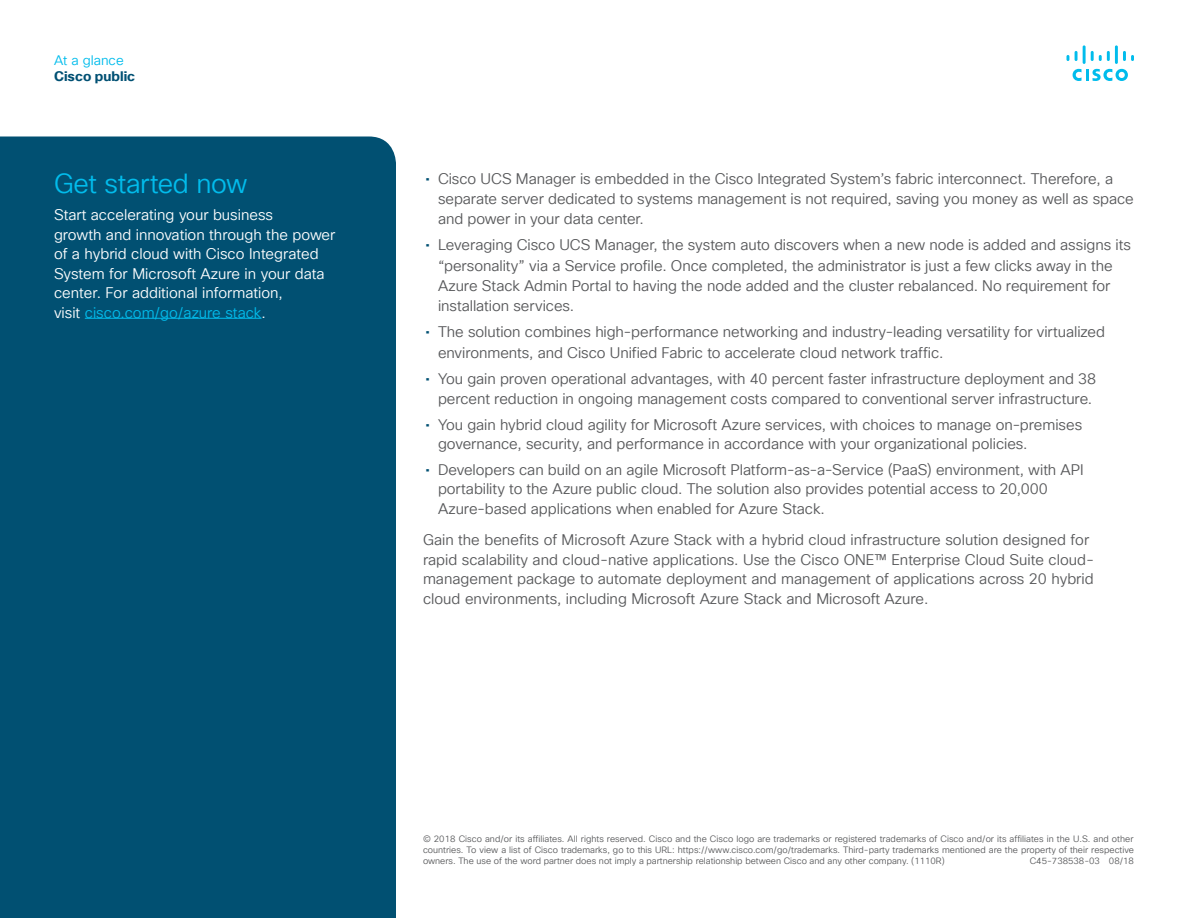
<style>
.page{position:relative;width:1188px;height:918px;background:#fff}
.page>*{position:absolute;margin:0;border:0;box-sizing:border-box;transform-origin:0 0}
.Subhead2_Blue{font:27px "Cisco Sans TT Light";letter-spacing:-.015em;color:#01bcec}
.Body{font:15px/20.2px "Cisco Sans TT Light";letter-spacing:-.005em;color:#57585a}
.Body_White{font:15px/19.5px "Cisco Sans TT Light";color:#fff}
.t1{font:700 13.5px "Cisco Sans TT";color:#005073}
.t2{font:13.5px "Cisco Sans TT Light";color:#01bcec}
.t3{font:9px/11.2px "Cisco Sans TT Light";color:#57585a;text-align:justify}
.s1{color:#01bcec}
.s2{font-family:"Cisco Sans TT";color:#005073}
</style>
<div class="page">
<svg style="left:1073px;top:69px;width:55px;height:12px"></svg>
<svg style="left:1067px;top:55px;width:2px;height:6px"></svg>
<svg style="left:1075px;top:51px;width:3px;height:10px"></svg>
<hr style="left:1083px;top:45px;width:3px;height:19px;background:#01bcec">
<svg style="left:1091px;top:51px;width:19px;height:10px"></svg>
<hr style="left:1115px;top:45px;width:3px;height:19px;background:#01bcec">
<svg style="left:1123px;top:51px;width:11px;height:10px"></svg>
<div style="left:0;top:136px;width:396px;height:782px;background:#015072"></div>
<hr style="left:85px;top:318px;width:177px;height:1px;background:#01bcec">
<p class="t2" style="left:54px;top:51px;width:71px">At a glance</p>
<p class="t1" style="left:54px;top:67px;width:83px">Cisco public</p>
<p class="Subhead2_Blue" style="left:54px;top:166px;width:195px">Get started now</p>
<p class="Body_White" style="left:54px;top:206px;width:283px">Start accelerating your business<br>growth and innovation through the power of a hybrid cloud with Cisco Integrated System for Microsoft Azure in your data center. For additional information,<br>visit <span class="s1">cisco.com/go/azure stack</span>.</p>
<p class="Body" style="left:438px;top:169px;width:697px;text-indent:-13px"><span class="s2">•</span> Cisco UCS Manager is embedded in the Cisco Integrated System’s fabric interconnect. Therefore, a separate server dedicated to systems management is not required, saving you money as well as space and power in your data center.</p>
<p class="Body" style="left:438px;top:235px;width:695px;text-indent:-13px"><span class="s2">•</span> Leveraging Cisco UCS Manager, the system auto discovers when a new node is added and assigns its “personality” via a Service profile. Once completed, the administrator is just a few clicks away in the Azure Stack Admin Portal to having the node added and the cluster rebalanced. No requirement for installation services.</p>
<p class="Body" style="left:438px;top:322px;width:668px;text-indent:-13px"><span class="s2">•</span> The solution combines high-performance networking and industry-leading versatility for virtualized environments, and Cisco Unified Fabric to accelerate cloud network traffic.</p>
<p class="Body" style="left:425px;top:369px;width:672px;text-align:center"><span class="s2">•</span> You gain proven operational advantages, with 40 percent faster infrastructure deployment and 38 percent reduction in ongoing management costs compared to conventional server infrastructure.</p>
<p class="Body" style="left:438px;top:415px;width:646px;line-height:19.5px;text-indent:-13px"><span class="s2">•</span> You gain hybrid cloud agility for Microsoft Azure services, with choices to manage on-premises governance, security, and performance in accordance with your organizational policies.</p>
<p class="Body" style="left:438px;top:460px;width:647px;line-height:19.5px;text-indent:-13px"><span class="s2">•</span> Developers can build on an agile Microsoft Platform-as-a-Service (PaaS) environment, with API portability to the Azure public cloud. The solution also provides potential access to 20,000<br>Azure-based applications when enabled for Azure Stack.</p>
<p class="Body" style="left:423px;top:531px;width:673px;line-height:19.5px">Gain the benefits of Microsoft Azure Stack with a hybrid cloud infrastructure solution designed for rapid scalability and cloud-native applications. Use the Cisco ONE™ Enterprise Cloud Suite cloud&shy;management package to automate deployment and management of applications across 20 hybrid cloud environments, including Microsoft Azure Stack and Microsoft Azure.</p>
<p class="t3" style="left:423px;top:833px;width:713px">© 2018 Cisco and/or its affiliates. All rights reserved. Cisco and the Cisco logo are trademarks or registered trademarks of Cisco and/or its affiliates in the U.S. and other countries. To view a list of Cisco trademarks, go to this URL: https://www.cisco.com/go/trademarks. Third-party trademarks mentioned are the property of their respective owners. The use of the word partner does not imply a partnership relationship between Cisco and any other company. (1110R)</p>
<p class="t3" style="left:1030px;top:856px;width:106px">C45-738538-03 08/18</p>
</div>
